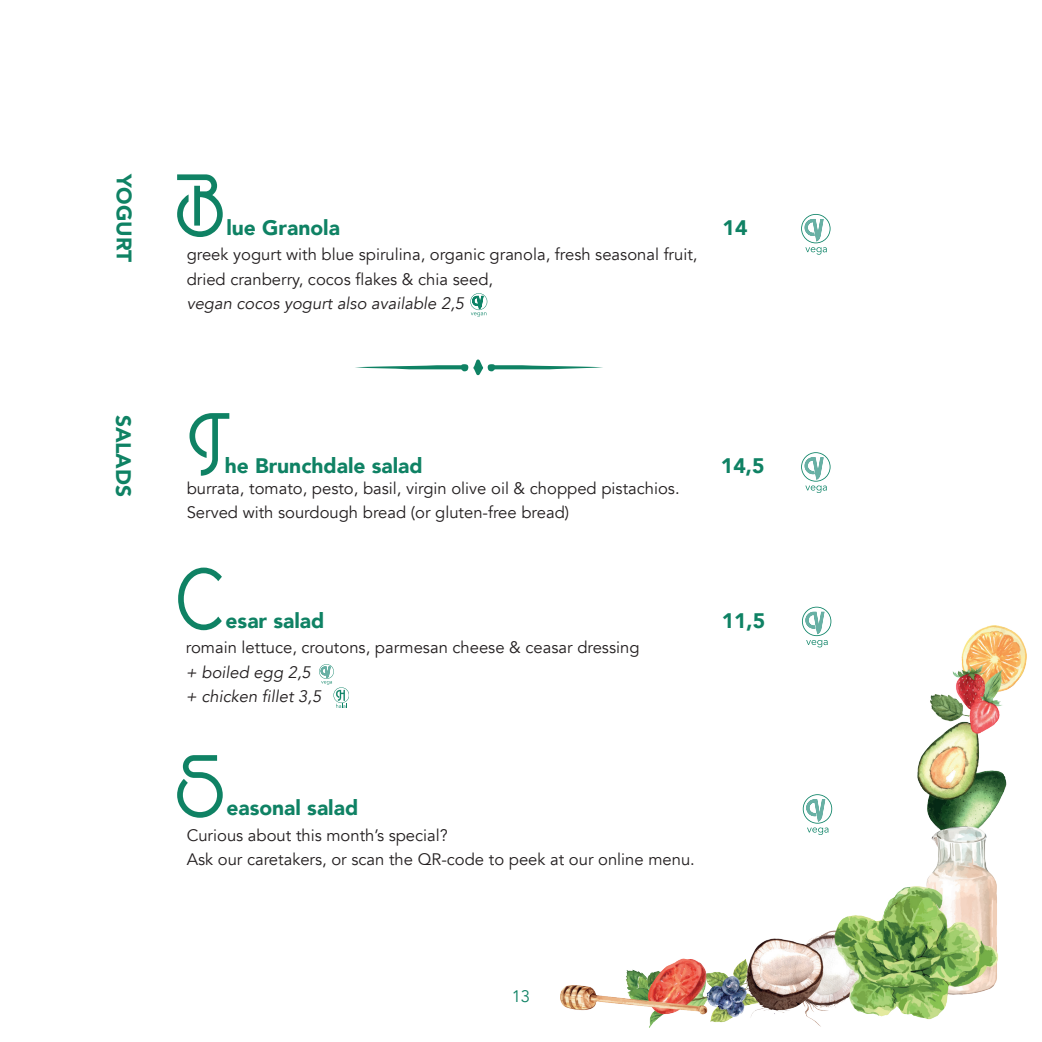
<style>
.page{position:relative;width:1042px;height:1042px;background:#fff}
.page>*{position:absolute;margin:0;border:0;box-sizing:border-box;transform-origin:0 0}
.t1{font:78.75px "Broadway";color:#0f8264}
.t2{font:900 21px "Avenir";color:#0f8264}
.t3{font:16.62px/24.5px "Avenir";color:#231f20}
.t4{font:16.62px "Avenir";color:#0f8264}
.s1{font-style:italic}
</style>
<div class="page">
<img style="left:560px;top:625px;width:466px;height:402px">
<svg style="left:801px;top:214px;width:29px;height:41px"></svg>
<svg style="left:355px;top:359px;width:248px;height:16px"></svg>
<svg style="left:801px;top:452px;width:29px;height:41px"></svg>
<svg style="left:802px;top:607px;width:29px;height:40px"></svg>
<svg style="left:803px;top:794px;width:29px;height:41px"></svg>
<svg style="left:470px;top:293px;width:17px;height:24px"></svg>
<svg style="left:319px;top:664px;width:30px;height:44px"></svg>
<p class="t2" style="left:142px;top:174px;width:90px;rotate:90deg">YOGURT</p>
<p class="t2" style="left:141px;top:414px;width:84px;rotate:90deg">SALADS</p>
<p class="t1" style="left:176px;top:152px;width:50px">B</p>
<p class="t2" style="left:226px;top:210px;width:115px">lue Granola</p>
<p class="t2" style="left:722px;top:210px;width:26px">14</p>
<p class="t3" style="left:187px;top:242px;width:512px">greek yogurt with blue spirulina, organic granola, fresh seasonal fruit, dried cranberry, cocos flakes &amp; chia seed,<br><span class="s1">vegan cocos yogurt also available 2,5</span></p>
<p class="t1" style="left:188px;top:390px;width:44px">T</p>
<p class="t2" style="left:225px;top:448px;width:199px">he Brunchdale salad</p>
<p class="t2" style="left:721px;top:448px;width:45px">14,5</p>
<p class="t3" style="left:187px;top:476px;width:494px">burrata, tomato, pesto, basil, virgin olive oil &amp; chopped pistachios.<br>Served with sourdough bread (or gluten-free bread)</p>
<p class="t1" style="left:177px;top:545px;width:48px">C</p>
<p class="t2" style="left:226px;top:602px;width:100px">esar salad</p>
<p class="t2" style="left:722px;top:602px;width:45px">11,5</p>
<p class="t3" style="left:186px;top:636px;width:455px">romain lettuce, croutons, parmesan cheese &amp; ceasar dressing <span class="s1">+ boiled egg 2,5<br>+ chicken fillet 3,5</span></p>
<p class="t1" style="left:176px;top:732px;width:50px">S</p>
<p class="t2" style="left:226px;top:790px;width:133px">easonal salad</p>
<p class="t3" style="left:187px;top:823px;width:510px">Curious about this month’s special?<br>Ask our caretakers, or scan the QR-code to peek at our online menu.</p>
<p class="t4" style="left:512px;top:987px;width:20px">13</p>
</div>
